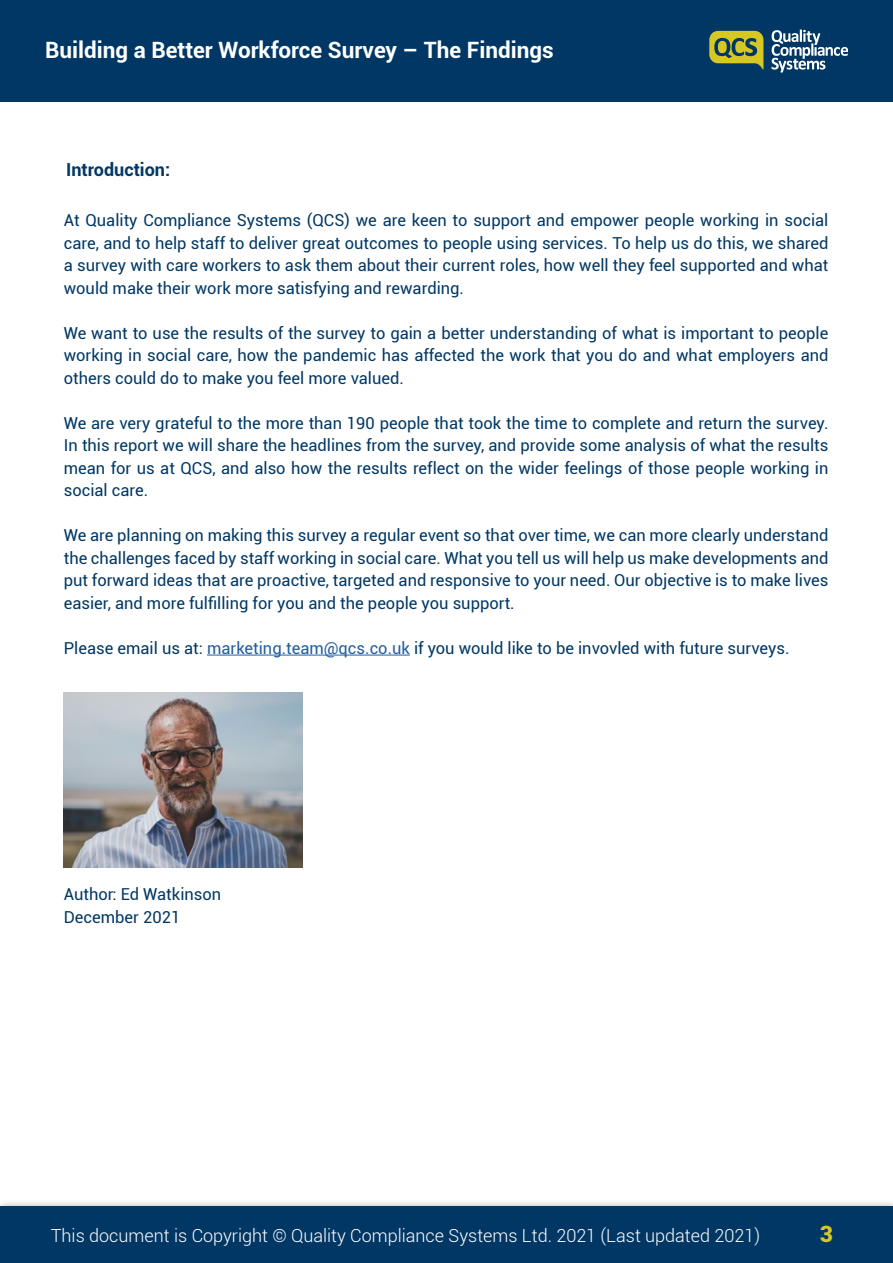
<style>
.page{position:relative;width:893px;height:1263px;background:#fff}
.page>*{position:absolute;margin:0;border:0;box-sizing:border-box;transform-origin:0 0}
.t1{font:700 22.5px "Roboto";color:#fff}
.t2{font:900 22.5px "Roboto";color:#d7c724}
.t3{font:300 18px "Roboto";color:#fff}
.t4{font:700 18px "Roboto";color:#003764}
.t5{font:16.5px/22.5px "Roboto";color:#003764;text-align:justify}
.s1{color:#215e9e}
</style>
<div class="page">
<div style="left:0;top:0;width:893px;height:102px;background:#003764"></div>
<svg style="left:709px;top:31px;width:54px;height:39px"></svg>
<svg style="left:771px;top:30px;width:77px;height:42px"></svg>
<div style="left:0;top:1198px;width:893px;height:65px;background:#000;opacity:.42"></div>
<div style="left:0;top:1206px;width:893px;height:57px;background:#003764"></div>
<hr style="left:207px;top:655px;width:203px;height:1px;background:#215e9e">
<img style="left:64px;top:692px;width:239px;height:176px">
<h1 class="t1" style="left:45px;top:34px;width:510px">Building a Better Workforce Survey – The Findings</h1>
<p class="t4" style="left:66px;top:156px;width:106px">Introduction:</p>
<p class="t5" style="left:64px;top:209px;width:766px">At Quality Compliance Systems (QCS) we are keen to support and empower people working in social care, and to help staff to deliver great outcomes to people using services. To help us do this, we shared a survey with care workers to ask them about their current roles, how well they feel supported and what would make their work more satisfying and rewarding.</p>
<p class="t5" style="left:64px;top:321px;width:766px">We want to use the results of the survey to gain a better understanding of what is important to people working in social care, how the pandemic has affected the work that you do and what employers and others could do to make you feel more valued.</p>
<p class="t5" style="left:64px;top:411px;width:766px">We are very grateful to the more than 190 people that took the time to complete and return the survey.<br>In this report we will share the headlines from the survey, and provide some analysis of what the results mean for us at QCS, and also how the results reflect on the wider feelings of those people working in social care.</p>
<p class="t5" style="left:64px;top:524px;width:766px">We are planning on making this survey a regular event so that over time, we can more clearly understand the challenges faced by staff working in social care. What you tell us will help us make developments and put forward ideas that are proactive, targeted and responsive to your need. Our objective is to make lives easier, and more fulfilling for you and the people you support.</p>
<p class="t5" style="left:64px;top:636px;width:727px">Please email us at: <span class="s1">marketing.team@qcs.co.uk</span> if you would like to be invovled with future surveys.</p>
<p class="t5" style="left:64px;top:883px;width:159px">Author: Ed Watkinson<br>December 2021</p>
<p class="t3" style="left:51px;top:1223px;width:711px">This document is Copyright © Quality Compliance Systems Ltd. 2021 (Last updated 2021)</p>
<h1 class="t2" style="left:820px;top:1218px;width:15px">3</h1>
</div>
